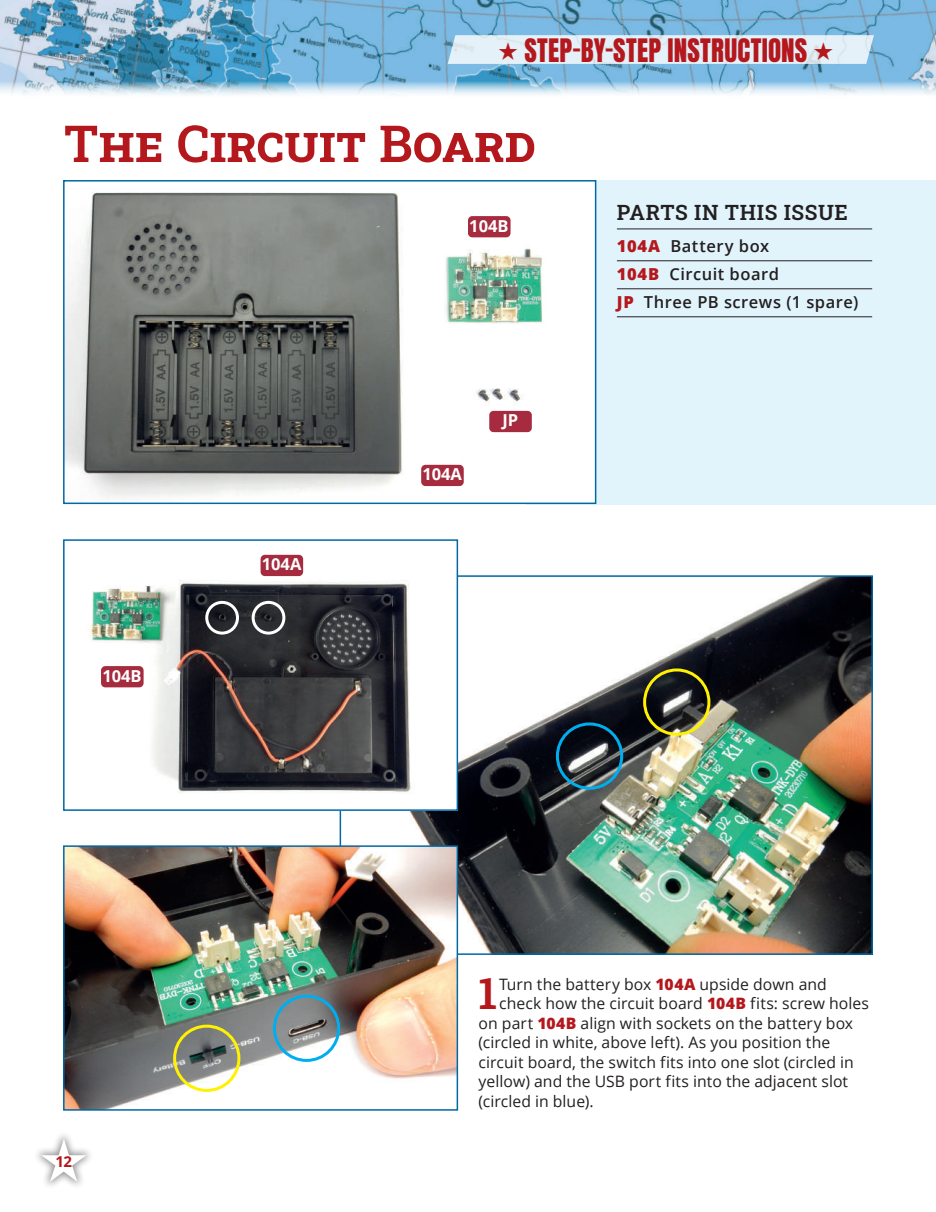
<style>
.page{position:relative;width:936px;height:1212px;background:#fff}
.page>*{position:absolute;margin:0;border:0;box-sizing:border-box;transform-origin:0 0}
.t1{font:600 51px "Roboto Slab";letter-spacing:-.005em;color:#b4181d}
.t2{font:600 43.2px "Roboto Slab";color:#b4181d}
.t3{font:27px "Anton";letter-spacing:.01em;color:#b4181d}
.t4{font:600 21px "Roboto Slab";letter-spacing:.025em;color:#231f20}
.t5{font:600 16.5px/28px "Open Sans";letter-spacing:.03em;color:#231f20}
.t6{font:700 16.5px "Open Sans";color:#fff}
.t7{font:15.75px "Open Sans";letter-spacing:.005em;color:#231f20}
.t8{font:700 15px "Open Sans";color:#b4181d}
.s1{font-weight:800;color:#b4181d}
.s2{color:#fff}
</style>
<div class="page">
<div style="left:33px;top:1130px;width:62px;height:60px;background:#231f20;opacity:.5"></div>
<img style="left:0;top:0;width:935px;height:95px">
<svg style="left:447px;top:35px;width:426px;height:29px;background:#dfedf6"></svg>
<div style="left:526px;top:180px;width:409px;height:324px;background:#e1f4fc"></div>
<hr style="left:617px;top:229px;width:255px;height:1px;background:#231f20">
<hr style="left:617px;top:260px;width:255px;height:1px;background:#231f20">
<hr style="left:617px;top:288px;width:255px;height:1px;background:#231f20">
<hr style="left:617px;top:316px;width:255px;height:1px;background:#231f20">
<img style="left:66px;top:183px;width:527px;height:318px">
<div style="left:63px;top:180px;width:533px;height:324px;border:2px solid #0068a5"></div>
<div style="left:468px;top:216px;width:42px;height:21px;background:#a62b3e;border-radius:4px"></div>
<div style="left:421px;top:465px;width:42px;height:21px;background:#a62b3e;border-radius:4px"></div>
<div style="left:489px;top:411px;width:42px;height:21px;background:#a62b3e;border-radius:4px"></div>
<img style="left:409px;top:578px;width:460px;height:374px">
<img style="left:66px;top:848px;width:389px;height:260px">
<div style="left:63px;top:845px;width:395px;height:266px;border:2px solid #0068a5"></div>
<img style="left:90px;top:554px;width:365px;height:254px">
<div style="left:63px;top:539px;width:395px;height:272px;border:2px solid #0068a5"></div>
<div style="left:101px;top:666px;width:43px;height:21px;background:#a62b3e;border-radius:4px"></div>
<div style="left:260px;top:555px;width:43px;height:21px;background:#a62b3e;border-radius:4px"></div>
<div style="left:251px;top:601px;width:34px;height:34px;border:3px solid #fff;border-radius:50%"></div>
<div style="left:205px;top:601px;width:34px;height:34px;border:3px solid #fff;border-radius:50%"></div>
<div style="left:173px;top:1024px;width:67px;height:68px;border:3px solid #fff101;border-radius:50%"></div>
<div style="left:273px;top:994px;width:67px;height:68px;border:3px solid #00aeef;border-radius:50%"></div>
<div style="left:556px;top:722px;width:67px;height:68px;border:3px solid #00aeef;border-radius:50%"></div>
<div style="left:643px;top:668px;width:67px;height:68px;border:3px solid #fff101;border-radius:50%"></div>
<h3 class="t3" style="left:498px;top:36px;width:337px">• STEP-BY-STEP INSTRUCTIONS •</h3>
<h1 class="t1" style="left:64px;top:109px;width:474px">The Circuit Board</h1>
<p class="t6" style="left:469px;top:214px;width:41px">104B</p>
<p class="t6" style="left:102px;top:664px;width:41px">104B</p>
<p class="t6" style="left:262px;top:553px;width:41px">104A</p>
<p class="t6" style="left:422px;top:463px;width:41px">104A</p>
<p class="t6" style="left:502px;top:409px;width:17px">JP</p>
<h3 class="t4" style="left:617px;top:198px;width:233px">PARTS IN THIS ISSUE</h3>
<p class="t5" style="left:617px;top:232px;width:243px"><span class="s1">104A</span> Battery box<br><span class="s1">104B</span> Circuit board<br><span class="s1">JP</span> Three PB screws (1 spare)</p>
<p class="t8" style="left:39px;top:1151px;width:50px"><span class="s2">•</span>1 2</p>
<h2 class="t2" style="left:478px;top:964px;width:20px">1</h2>
<p class="t7" style="left:499px;top:973px;width:329px">Turn the battery box <span class="s1">104A</span> upside down and</p>
<p class="t7" style="left:499px;top:992px;width:371px">check how the circuit board <span class="s1">104B</span> fits: screw holes</p>
<p class="t7" style="left:478px;top:1012px;width:376px">on part <span class="s1">104B</span> align with sockets on the battery box</p>
<p class="t7" style="left:478px;top:1031px;width:353px">(circled in white, above left). As you position the</p>
<p class="t7" style="left:478px;top:1051px;width:377px">circuit board, the switch fits into one slot (circled in</p>
<p class="t7" style="left:478px;top:1070px;width:371px">yellow) and the USB port fits into the adjacent slot</p>
<p class="t7" style="left:478px;top:1090px;width:116px">(circled in blue).</p>
</div>
